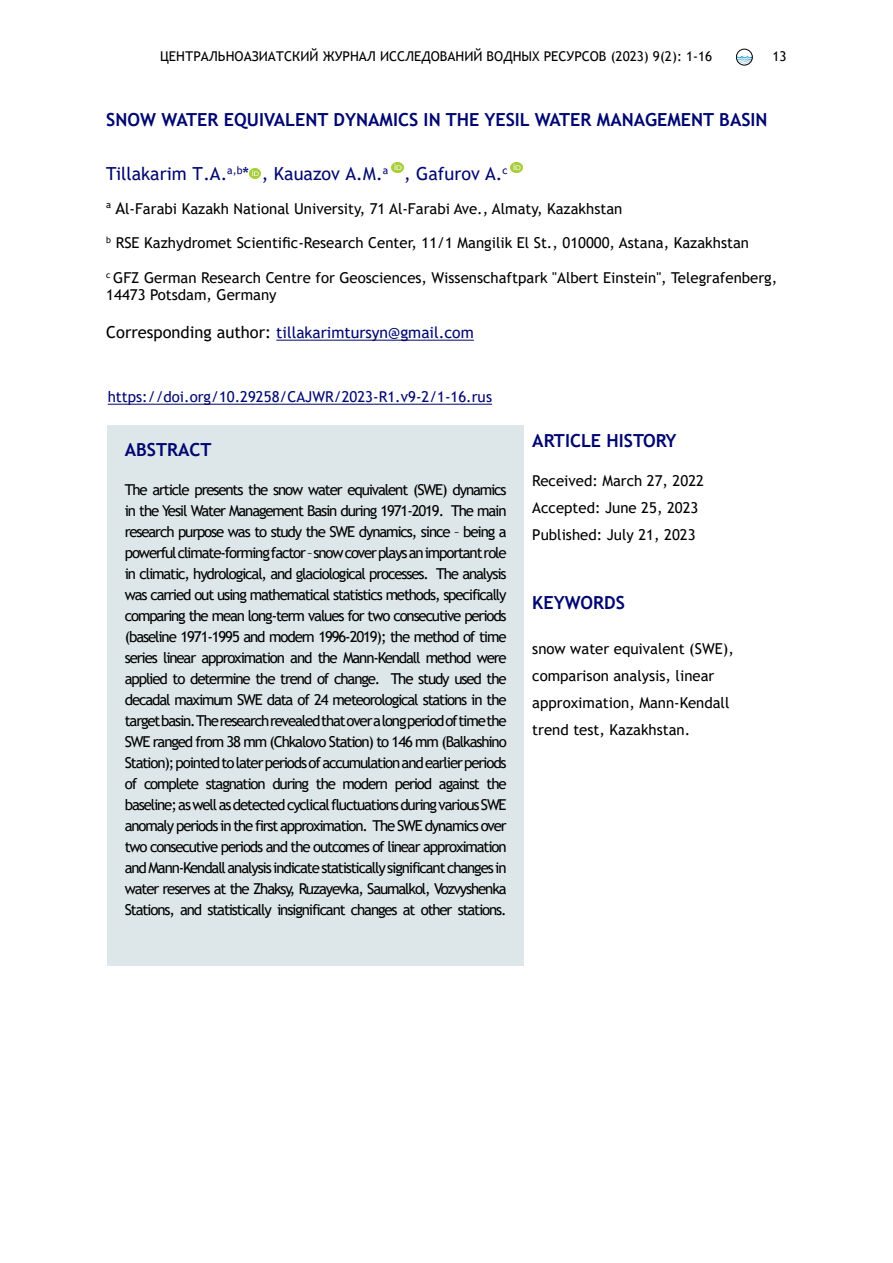
<style>
.page{position:relative;width:893px;height:1263px;background:#fff}
.page>*{position:absolute;margin:0;border:0;box-sizing:border-box;transform-origin:0 0}
.Подзаголовок_синий{font:700 18px "Trebuchet MS";color:#000770}
.t1{font:18px "Trebuchet MS";color:#000770}
.t2{font:15.75px "Trebuchet MS";color:#000770}
.t3{font:15px/21px "Trebuchet MS";color:#000}
.t4{font:15px "Trebuchet MS";color:#000770}
.t5{font:13.5px "Trebuchet MS";color:#000}
.s1{font-size:16.5px}
.s2{font-size:16.5px;color:#000}
</style>
<div class="page">
<img style="left:736px;top:56px;width:16px;height:8px">
<div style="left:736px;top:49px;width:17px;height:16px;border:1px solid #000;border-radius:50%"></div>
<div style="left:108px;top:425px;width:416px;height:540px;background:#dde6e8"></div>
<hr style="left:276px;top:340px;width:198px;height:1px;background:#000770">
<svg style="left:249px;top:168px;width:12px;height:10px"></svg>
<svg style="left:391px;top:162px;width:12px;height:10px"></svg>
<svg style="left:511px;top:162px;width:12px;height:10px"></svg>
<hr style="left:108px;top:404px;width:384px;height:1px;background:#000770">
<p class="t5" style="left:160px;top:48px;width:554px">ЦЕНТРАЛЬНОАЗИАТСКИЙ ЖУРНАЛ ИССЛЕДОВАНИЙ ВОДНЫХ РЕСУРСОВ (2023) 9(2): 1-16</p>
<p class="t5" style="left:772px;top:48px;width:16px">13</p>
<p class="Подзаголовок_синий" style="left:106px;top:108px;width:663px">SNOW WATER EQUIVALENT DYNAMICS IN THE YESIL WATER MANAGEMENT BASIN</p>
<p class="t1" style="left:106px;top:162px;width:403px">Tillakarim Т.А.<sup>a,b</sup>* , Kauazov А.М.<sup>a</sup> , Gafurov А.<sup>c</sup></p>
<p class="t3" style="left:106px;top:198px;width:518px"><sup>a</sup> <span class="s1">A</span>l-Farabi Kazakh National University, 71 Al-Farabi Ave., Almaty, Kazakhstan</p>
<p class="t3" style="left:106px;top:233px;width:644px"><sup>b</sup> RSE Kazhydromet Scientific-Research Center, 11/1 Mangilik El St., 010000, Astana, Kazakhstan</p>
<p class="t3" style="left:106px;top:269px;width:672px;line-height:17.2px"><sup>c</sup> GFZ German Research Centre for Geosciences, Wissenschaftpark "Albert Einstein", Telegrafenberg,<br>14473 Potsdam, Germany</p>
<p class="t2" style="left:106px;top:323px;width:369px"><span class="s2">Corresponding author:</span> tillakarimtursyn@gmail.com</p>
<p class="t4" style="left:108px;top:387px;width:386px">https://doi.org/10.29258/CAJWR/2023-R1.v9-2/1-16.rus</p>
<p class="Подзаголовок_синий" style="left:125px;top:438px;width:88px">ABSTRACT</p>
<p class="t3" style="left:125px;top:479px;width:383px;text-align:justify">The article presents the snow water equivalent (SWE) dynamics in the Yesil Water Management Basin during 1971-2019. The main research purpose was to study the SWE dynamics, since – being a powerful climate-forming factor – snow cover plays an important role in climatic, hydrological, and glaciological processes. The analysis was carried out using mathematical statistics methods, specifically comparing the mean long-term values for two consecutive periods (baseline 1971-1995 and modern 1996-2019); the method of time series linear approximation and the Mann-Kendall method were applied to determine the trend of change. The study used the decadal maximum SWE data of 24 meteorological stations in the target basin. The research revealed that over a long period of time the SWE ranged from 38 mm (Chkalovo Station) to 146 mm (Balkashino Station); pointed to later periods of accumulation and earlier periods of complete stagnation during the modern period against the baseline; as well as detected cyclical fluctuations during various SWE anomaly periods in the first approximation. The SWE dynamics over two consecutive periods and the outcomes of linear approximation and Mann-Kendall analysis indicate statistically significant changes in water reserves at the Zhaksy, Ruzayevka, Saumalkol, Vozvyshenka Stations, and statistically insignificant changes at other stations.</p>
<p class="Подзаголовок_синий" style="left:532px;top:429px;width:146px">ARTICLE HISTORY</p>
<p class="t3" style="left:532px;top:470px;width:173px">Received: March 27, 2022</p>
<p class="t3" style="left:532px;top:497px;width:168px">Accepted: June 25, 2023</p>
<p class="t3" style="left:532px;top:524px;width:165px">Published: July 21, 2023</p>
<p class="Подзаголовок_синий" style="left:532px;top:591px;width:94px">KEYWORDS</p>
<p class="t3" style="left:532px;top:635px;width:203px;line-height:27px">snow water equivalent (SWE), comparison analysis, linear approximation, Mann-Kendall trend test, Kazakhstan.</p>
</div>
